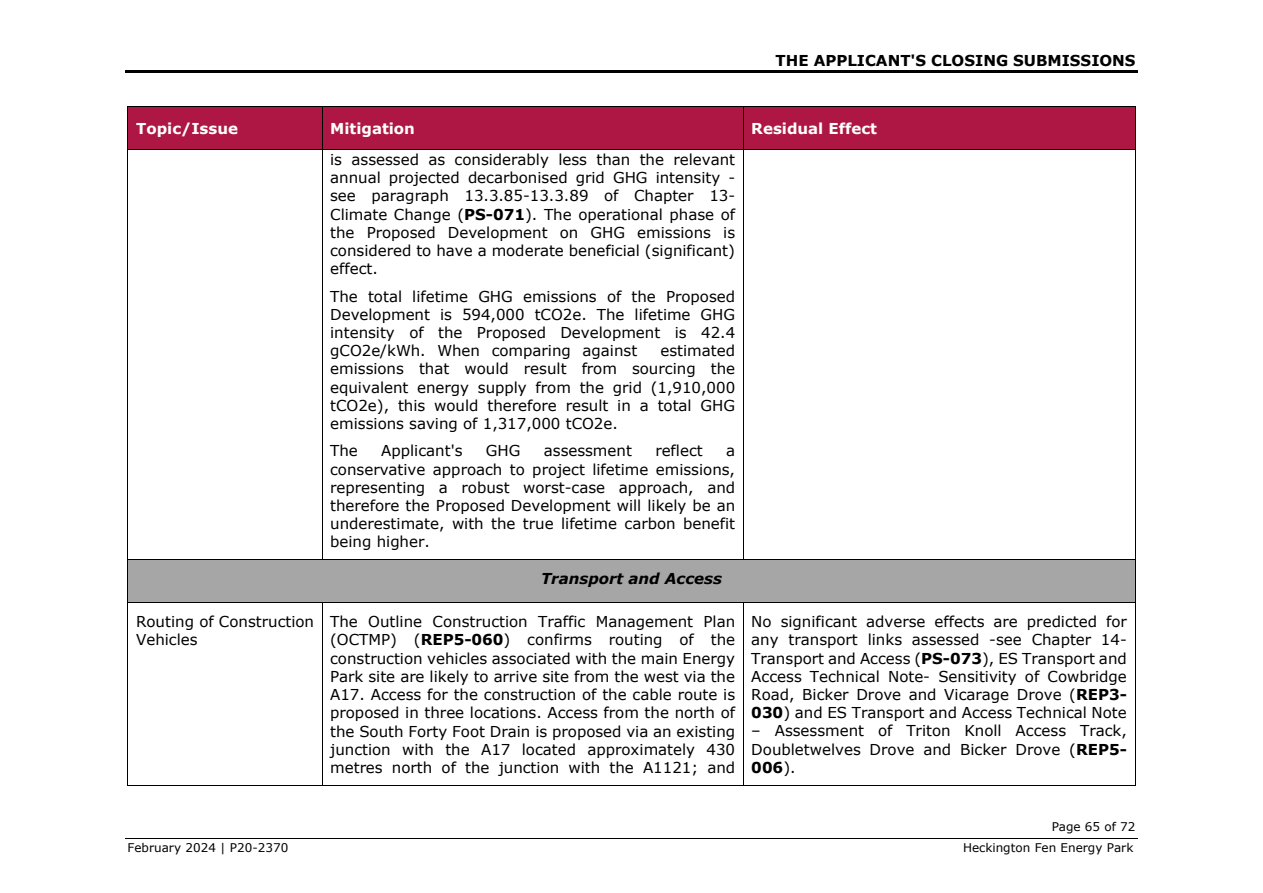
<style>
.page{position:relative;width:1263px;height:893px;background:#fff}
.page>*{position:absolute;margin:0;border:0;box-sizing:border-box;transform-origin:0 0}
.t1{font:15px/18.3px "Verdana";color:#000;text-align:justify}
.t2{font:700 15px "Verdana";color:#fff}
.t3{font:700 15px "Verdana";color:#000}
.t4{font:italic 700 15px "Verdana";color:#000}
.t5{font:12px "Verdana";color:#000}
.s1{font-weight:700}
</style>
<div class="page">
<hr style="left:125px;top:71px;width:1013px;height:2px;background:#000">
<hr style="left:125px;top:838px;width:1013px;height:1px;background:#000">
<div style="left:128px;top:107px;width:194px;height:42px;background:#ae1644"></div>
<div style="left:322px;top:107px;width:421px;height:42px;background:#ae1644"></div>
<div style="left:744px;top:107px;width:391px;height:42px;background:#ae1644"></div>
<hr style="left:128px;top:106px;width:194px;height:1px;background:#000">
<hr style="left:322px;top:106px;width:421px;height:1px;background:#000">
<hr style="left:744px;top:106px;width:391px;height:1px;background:#000">
<hr style="left:128px;top:107px;width:1px;height:42px;background:#000">
<hr style="left:322px;top:107px;width:1px;height:42px;background:#000">
<hr style="left:743px;top:107px;width:1px;height:42px;background:#000">
<hr style="left:1135px;top:107px;width:1px;height:42px;background:#000">
<hr style="left:128px;top:149px;width:194px;height:1px;background:#000">
<hr style="left:322px;top:149px;width:421px;height:1px;background:#000">
<hr style="left:744px;top:149px;width:391px;height:1px;background:#000">
<hr style="left:128px;top:150px;width:1px;height:410px;background:#000">
<hr style="left:322px;top:150px;width:1px;height:410px;background:#000">
<hr style="left:743px;top:150px;width:1px;height:410px;background:#000">
<hr style="left:1135px;top:150px;width:1px;height:410px;background:#000">
<div style="left:128px;top:560px;width:1007px;height:42px;background:#a6a6a6"></div>
<hr style="left:128px;top:560px;width:194px;height:1px;background:#000">
<hr style="left:322px;top:560px;width:421px;height:1px;background:#000">
<hr style="left:744px;top:560px;width:391px;height:1px;background:#000">
<hr style="left:128px;top:560px;width:1px;height:42px;background:#000">
<hr style="left:1135px;top:560px;width:1px;height:42px;background:#000">
<hr style="left:128px;top:602px;width:194px;height:1px;background:#000">
<hr style="left:322px;top:602px;width:421px;height:1px;background:#000">
<hr style="left:744px;top:602px;width:391px;height:1px;background:#000">
<hr style="left:128px;top:603px;width:1px;height:182px;background:#000">
<hr style="left:128px;top:785px;width:194px;height:1px;background:#000">
<hr style="left:322px;top:603px;width:1px;height:182px;background:#000">
<hr style="left:322px;top:785px;width:421px;height:1px;background:#000">
<hr style="left:743px;top:603px;width:1px;height:182px;background:#000">
<hr style="left:744px;top:785px;width:391px;height:1px;background:#000">
<hr style="left:1135px;top:603px;width:1px;height:182px;background:#000">
<p class="t3" style="left:775px;top:50px;width:361px">THE APPLICANT'S CLOSING SUBMISSIONS</p>
<p class="t2" style="left:136px;top:118px;width:103px">Topic/Issue</p>
<p class="t2" style="left:330px;top:118px;width:86px">Mitigation</p>
<p class="t2" style="left:751px;top:118px;width:127px">Residual Effect</p>
<p class="t1" style="left:330px;top:150px;width:407px">is assessed as considerably less than the relevant annual projected decarbonised grid GHG intensity - see paragraph 13.3.85-13.3.89 of Chapter 13- Climate Change (<span class="s1">PS-071</span>). The operational phase of the Proposed Development on GHG emissions is considered to have a moderate beneficial (significant) effect.</p>
<p class="t1" style="left:330px;top:287px;width:407px">The total lifetime GHG emissions of the Proposed Development is 594,000 tCO2e. The lifetime GHG intensity of the Proposed Development is 42.4 gCO2e/kWh. When comparing against</p>
<p class="t1" style="left:330px;top:341px;width:407px;text-indent:330px">estimated emissions that would result from sourcing the equivalent energy supply from the grid (1,910,000 tCO2e), this would therefore result in a total GHG emissions saving of 1,317,000 tCO2e.</p>
<p class="t1" style="left:330px;top:442px;width:29px">The</p>
<p class="t1" style="left:381px;top:442px;width:83px">Applicant's</p>
<p class="t1" style="left:486px;top:442px;width:36px">GHG</p>
<p class="t1" style="left:544px;top:442px;width:90px">assessment</p>
<p class="t1" style="left:655px;top:442px;width:49px">reflect</p>
<p class="t1" style="left:330px;top:442px;width:407px;text-indent:396px">a conservative approach to project lifetime emissions, representing a robust worst-case approach, and therefore the Proposed Development will likely be an underestimate, with the true lifetime carbon benefit being higher.</p>
<p class="t4" style="left:541px;top:568px;width:182px">Transport and Access</p>
<p class="t1" style="left:136px;top:612px;width:179px">Routing of Construction<br>Vehicles</p>
<p class="t1" style="left:330px;top:612px;width:407px">The Outline Construction Traffic Management Plan (OCTMP) (<span class="s1">REP5-060</span>) confirms routing of the construction vehicles associated with the main Energy Park site are likely to arrive site from the west via the A17. Access for the construction of the cable route is proposed in three locations. Access from the north of the South Forty Foot Drain is proposed via an existing junction with the A17 located approximately 430 metres north of the junction with the A1121; and</p>
<p class="t1" style="left:751px;top:612px;width:377px">No significant adverse effects are predicted for any transport links assessed -see Chapter 14- Transport and Access (<span class="s1">PS-073</span>), ES Transport and Access Technical Note- Sensitivity of Cowbridge Road, Bicker Drove and Vicarage Drove (<span class="s1">REP3- 030</span>) and ES Transport and Access Technical Note</p>
<p class="t1" style="left:751px;top:722px;width:377px">– Assessment of Triton Knoll Access Track, Doubletwelves Drove and Bicker Drove (<span class="s1">REP5- 006</span>).</p>
<p class="t5" style="left:1052px;top:818px;width:85px">Page 65 of 72</p>
<p class="t5" style="left:128px;top:840px;width:162px">February 2024 | P20-2370</p>
<p class="t5" style="left:963px;top:840px;width:172px">Heckington Fen Energy Park</p>
</div>
